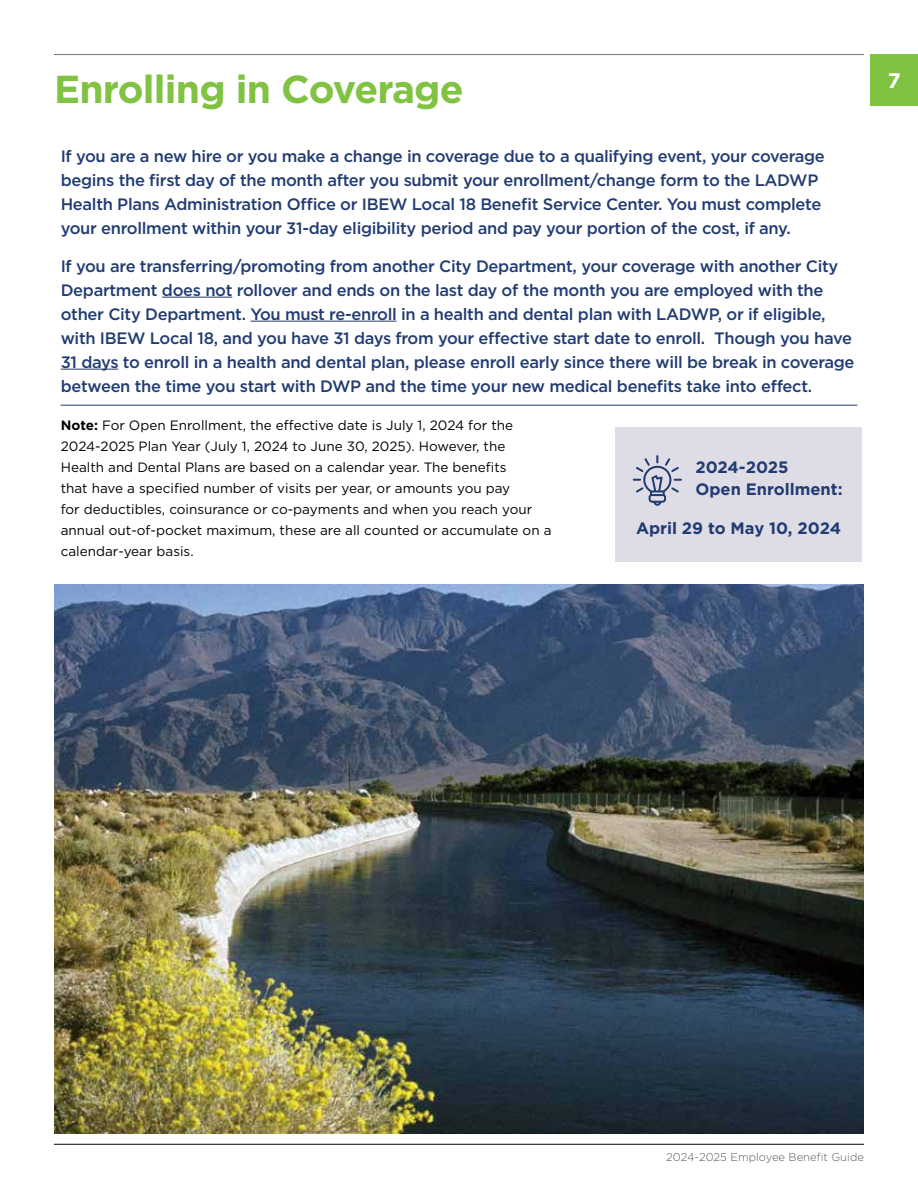
<style>
.page{position:relative;width:918px;height:1188px;background:#fff}
.page>*{position:absolute;margin:0;border:0;box-sizing:border-box;transform-origin:0 0}
.t1{font:700 39px "Gotham";letter-spacing:-.02em;color:#80c342}
.t2{font:700 21px "Gotham";color:#fff}
.t3{font:500 16.5px/24px "Gotham";letter-spacing:-.02em;color:#223c72}
.t4{font:700 16.5px/22.5px "Gotham";color:#223c72}
.t5{font:13.5px/21px "Gotham";color:#000}
.t6{font:300 11.25px "Gotham";color:#58595b}
.s1{font-weight:700}
</style>
<div class="page">
<hr style="left:54px;top:54px;width:810px;height:1px;background:#717073">
<hr style="left:54px;top:1144px;width:810px;height:1px;background:#000">
<div style="left:870px;top:54px;width:48px;height:52px;background:#80c342"></div>
<hr style="left:61px;top:405px;width:796px;height:1px;background:#223c72">
<hr style="left:162px;top:297px;width:70px;height:1px;background:#223c72">
<hr style="left:250px;top:321px;width:146px;height:1px;background:#223c72">
<hr style="left:61px;top:369px;width:57px;height:1px;background:#223c72">
<img style="left:54px;top:584px;width:810px;height:550px">
<div style="left:615px;top:427px;width:247px;height:135px;background:#dedde6"></div>
<svg style="left:633px;top:455px;width:49px;height:51px"></svg>
<h1 class="t1" style="left:54px;top:64px;width:411px">Enrolling in Coverage</h1>
<p class="t3" style="left:61px;top:144px;width:766px">If you are a new hire or you make a change in coverage due to a qualifying event, your coverage begins the first day of the month after you submit your enrollment/change form to the LADWP Health Plans Administration Office or IBEW Local 18 Benefit Service Center. You must complete your enrollment within your 31-day eligibility period and pay your portion of the cost, if any.</p>
<p class="t3" style="left:61px;top:253px;width:795px">If you are transferring/promoting from another City Department, your coverage with another City Department does not rollover and ends on the last day of the month you are employed with the other City Department. You must re-enroll in a health and dental plan with LADWP, or if eligible, with IBEW Local 18, and you have 31 days from your effective start date to enroll. Though you have 31 days to enroll in a health and dental plan, please enroll early since there will be break in coverage between the time you start with DWP and the time your new medical benefits take into effect.</p>
<p class="t5" style="left:61px;top:414px;width:492px"><span class="s1">Note:</span> For Open Enrollment, the effective date is July 1, 2024 for the 2024-2025 Plan Year (July 1, 2024 to June 30, 2025). However, the Health and Dental Plans are based on a calendar year. The benefits<br>that have a specified number of visits per year, or amounts you pay<br>for deductibles, coinsurance or co-payments and when you reach your annual out-of-pocket maximum, these are all counted or accumulate on a calendar-year basis.</p>
<p class="t4" style="left:695px;top:455px;width:149px">2024-2025<br>Open Enrollment:</p>
<p class="t4" style="left:636px;top:517px;width:207px">April 29 to May 10, 2024</p>
<p class="t2" style="left:888px;top:67px;width:14px">7</p>
<p class="t6" style="left:666px;top:1150px;width:199px">2024-2025 Employee Benefit Guide</p>
</div>
